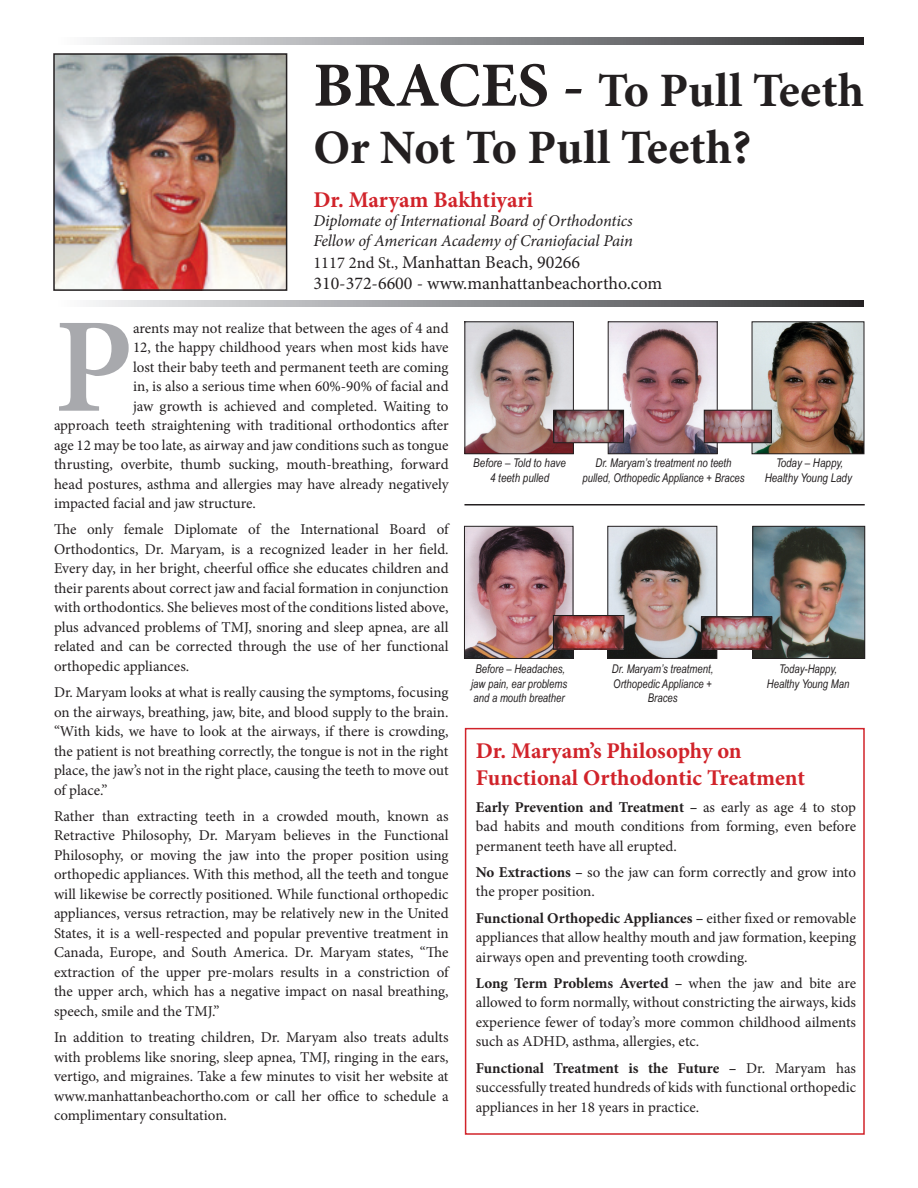
<style>
.page{position:relative;width:918px;height:1188px;background:#fff}
.page>*{position:absolute;margin:0;border:0;box-sizing:border-box;transform-origin:0 0}
.t1{font:600 135px "Minion Pro";color:#a8a9ad}
.t2{font:700 48px/57.6px "Minion Pro";color:#231f20}
.t3{font:700 22.5px "Minion Pro";color:#d1232a}
.t4{font:18px "Minion Pro";color:#231f20}
.t5{font:italic 16.5px "Minion Pro";letter-spacing:-.01em;color:#231f20}
.t6{font:15px/19.5px "Minion Pro";color:#231f20;text-align:justify}
.t7{font:italic 12px/14.4px "Arial Narrow";color:#231f20;text-align:center}
.s1{font-size:63px}
.s2{font-size:16.5px}
.s3{font-weight:700}
</style>
<div class="page">
<svg style="left:89px;top:300px;width:775px;height:7px;background:#8f9093"></svg>
<img style="left:56px;top:56px;width:228px;height:232px">
<div style="left:53px;top:53px;width:234px;height:238px;border:2px solid #231f20"></div>
<svg style="left:89px;top:37px;width:775px;height:7px;background:#8f9093"></svg>
<div style="left:465px;top:728px;width:400px;height:407px;border:2px solid #d1232a"></div>
<img style="left:754px;top:323px;width:108px;height:129px">
<div style="left:752px;top:321px;width:112px;height:133px;border:1px solid #231f20"></div>
<img style="left:610px;top:323px;width:106px;height:129px">
<div style="left:608px;top:321px;width:110px;height:133px;border:1px solid #231f20"></div>
<img style="left:466px;top:323px;width:106px;height:129px">
<div style="left:464px;top:321px;width:110px;height:133px;border:1px solid #231f20"></div>
<img style="left:706px;top:412px;width:64px;height:29px">
<div style="left:704px;top:410px;width:68px;height:33px;border:1px solid #231f20"></div>
<img style="left:555px;top:412px;width:67px;height:29px">
<div style="left:553px;top:410px;width:71px;height:33px;border:1px solid #231f20"></div>
<img style="left:466px;top:528px;width:105px;height:129px">
<div style="left:464px;top:526px;width:109px;height:133px;border:1px solid #231f20"></div>
<img style="left:754px;top:528px;width:109px;height:129px">
<div style="left:752px;top:526px;width:113px;height:133px;border:1px solid #231f20"></div>
<img style="left:609px;top:528px;width:106px;height:129px">
<div style="left:607px;top:526px;width:110px;height:133px;border:1px solid #231f20"></div>
<img style="left:703px;top:619px;width:67px;height:28px">
<div style="left:701px;top:617px;width:71px;height:32px;border:1px solid #231f20"></div>
<hr style="left:464px;top:504px;width:401px;height:2px;background:#231f20">
<img style="left:555px;top:617px;width:67px;height:30px">
<div style="left:553px;top:615px;width:71px;height:34px;border:1px solid #231f20"></div>
<p class="t2" style="left:313px;top:61px;width:552px"><span class="s1">BRACES -</span> To Pull Teeth<br>Or Not To Pull Teeth?</p>
<p class="t3" style="left:313px;top:184px;width:221px">Dr. Maryam Bakhtiyari</p>
<p class="t5" style="left:313px;top:210px;width:321px">Diplomate of International Board of Orthodontics</p>
<p class="t5" style="left:313px;top:230px;width:321px">Fellow of American Academy of Craniofacial Pain</p>
<p class="t4" style="left:313px;top:250px;width:268px"><span class="s2">1117 2nd St.,</span> Manhattan Beach, 90266</p>
<p class="t4" style="left:313px;top:272px;width:350px">310-372-6600 - www.manhattanbeachortho.com</p>
<p class="t1" style="left:54px;top:274px;width:81px">P</p>
<p class="t6" style="left:133px;top:318px;width:317px">arents may not realize that between the ages of 4 and</p>
<p class="t6" style="left:133px;top:338px;width:317px">12, the happy childhood years when most kids have</p>
<p class="t6" style="left:133px;top:357px;width:317px">lost their baby teeth and permanent teeth are coming</p>
<p class="t6" style="left:133px;top:377px;width:317px">in, is also a serious time when 60%-90% of facial and</p>
<p class="t6" style="left:133px;top:396px;width:317px">jaw growth is achieved and completed. Waiting to</p>
<p class="t6" style="left:54px;top:416px;width:396px">approach teeth straightening with traditional orthodontics after</p>
<p class="t6" style="left:54px;top:435px;width:396px">age 12 may be too late, as airway and jaw conditions such as tongue</p>
<p class="t6" style="left:54px;top:455px;width:396px">thrusting, overbite, thumb sucking, mouth-breathing, forward</p>
<p class="t6" style="left:54px;top:474px;width:396px">head postures, asthma and allergies may have already negatively</p>
<p class="t6" style="left:54px;top:494px;width:204px">impacted facial and jaw structure.</p>
<p class="t6" style="left:54px;top:520px;width:396px">The only female Diplomate of the International Board of Orthodontics, Dr. Maryam, is a recognized leader in her field.<br>Every day, in her bright, cheerful office she educates children and their parents about correct jaw and facial formation in conjunction with orthodontics. She believes most of the conditions listed above, plus advanced problems of TMJ, snoring and sleep apnea, are all related and can be corrected through the use of her functional orthopedic appliances.</p>
<p class="t6" style="left:54px;top:683px;width:396px">Dr. Maryam looks at what is really causing the symptoms, focusing on the airways, breathing, jaw, bite, and blood supply to the brain. “With kids, we have to look at the airways, if there is crowding, the patient is not breathing correctly, the tongue is not in the right place, the jaw’s not in the right place, causing the teeth to move out of place.”</p>
<p class="t6" style="left:54px;top:806px;width:396px">Rather than extracting teeth in a crowded mouth, known as Retractive Philosophy, Dr. Maryam believes in the Functional Philosophy, or moving the jaw into the proper position using orthopedic appliances. With this method, all the teeth and tongue will likewise be correctly positioned. While functional orthopedic appliances, versus retraction, may be relatively new in the United States, it is a well-respected and popular preventive treatment in Canada, Europe, and South America. Dr. Maryam states, “The extraction of the upper pre-molars results in a constriction of the upper arch, which has a negative impact on nasal breathing, speech, smile and the TMJ.”</p>
<p class="t6" style="left:54px;top:1028px;width:396px">In addition to treating children, Dr. Maryam also treats adults with problems like snoring, sleep apnea, TMJ, ringing in the ears, vertigo, and migraines. Take a few minutes to visit her website at www.manhattanbeachortho.com or call her office to schedule a complimentary consultation.</p>
<p class="t7" style="left:473px;top:456px;width:94px">Before – Told to have<br>4 teeth pulled</p>
<p class="t7" style="left:583px;top:456px;width:163px">Dr. Maryam’s treatment no teeth pulled, Orthopedic Appliance + Braces</p>
<p class="t7" style="left:765px;top:456px;width:89px">Today – Happy,<br>Healthy Young Lady</p>
<p class="t7" style="left:471px;top:662px;width:98px">Before – Headaches, jaw pain, ear problems and a mouth breather</p>
<p class="t7" style="left:612px;top:662px;width:103px">Dr. Maryam’s treatment,<br>Orthopedic Appliance +<br>Braces</p>
<p class="t7" style="left:767px;top:662px;width:84px">Today-Happy,<br>Healthy Young Man</p>
<p class="t3" style="left:476px;top:735px;width:267px">Dr. Maryam’s Philosophy on</p>
<p class="t3" style="left:476px;top:762px;width:331px">Functional Orthodontic Treatment</p>
<p class="t6" style="left:476px;top:797px;width:382px"><span class="s3">Early Prevention and Treatment –</span> as early as age 4 to stop bad habits and mouth conditions from forming, even before permanent teeth have all erupted.</p>
<p class="t6" style="left:476px;top:862px;width:382px"><span class="s3">No Extractions –</span> so the jaw can form correctly and grow into the proper position.</p>
<p class="t6" style="left:476px;top:908px;width:382px"><span class="s3">Functional Orthopedic Appliances –</span> either fixed or removable appliances that allow healthy mouth and jaw formation, keeping airways open and preventing tooth crowding.</p>
<p class="t6" style="left:476px;top:973px;width:382px"><span class="s3">Long Term Problems Averted –</span> when the jaw and bite are allowed to form normally, without constricting the airways, kids experience fewer of today’s more common childhood ailments such as ADHD, asthma, allergies, etc.</p>
<p class="t6" style="left:476px;top:1058px;width:382px"><span class="s3">Functional Treatment is the Future –</span> Dr. Maryam has successfully treated hundreds of kids with functional orthopedic appliances in her 18 years in practice.</p>
</div>
